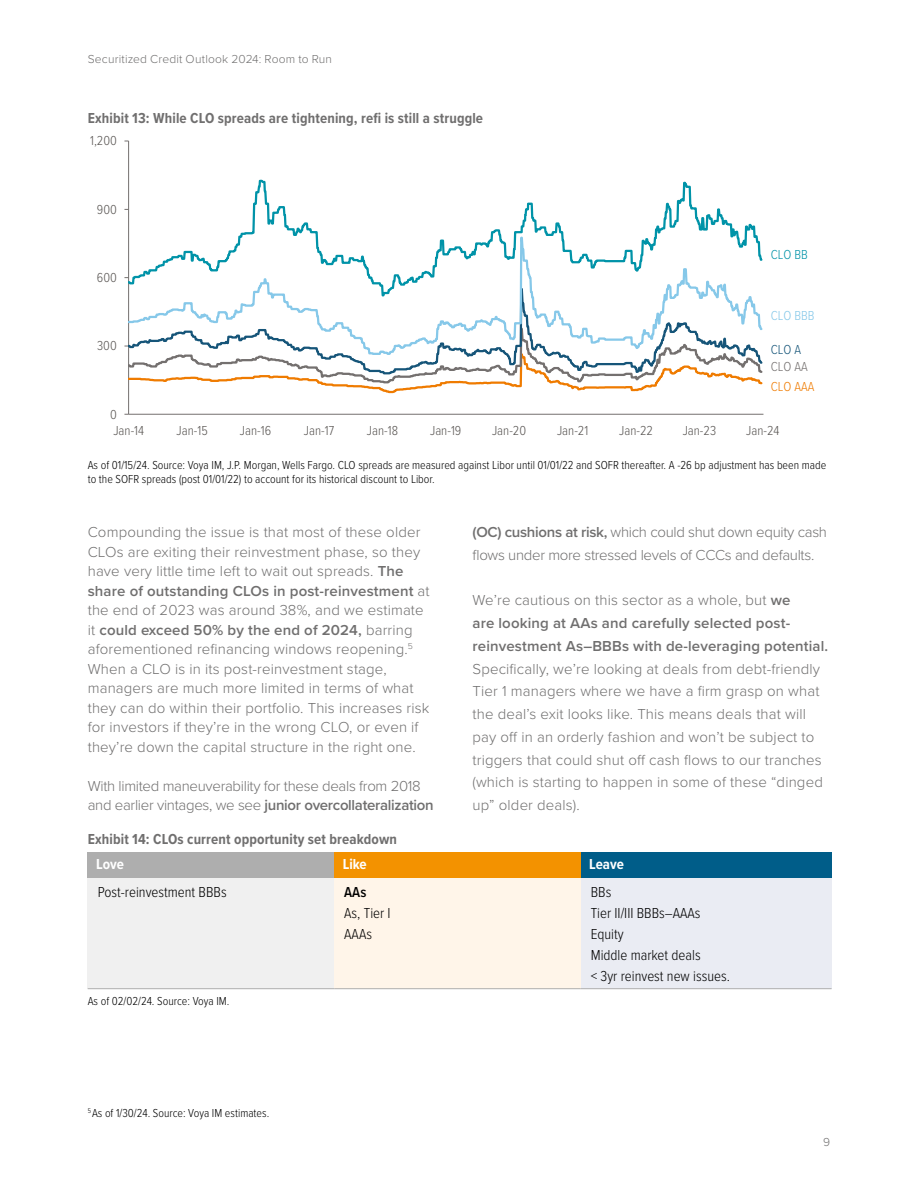
<style>
.page{position:relative;width:918px;height:1188px;background:#fff}
.page>*{position:absolute;margin:0;border:0;box-sizing:border-box;transform-origin:0 0}
.t1{font:300 15px/19.5px "Proxima Nova";letter-spacing:.01em;color:#706f6f}
.t2{font:300 15px/19.5px "Proxima Nova";letter-spacing:-.02em;color:#706f6f}
.t3{font:600 15px/22.8px "Proxima Nova";letter-spacing:.01em;color:#706f6f}
.t4{font:700 15px "Proxima Nova Cond";letter-spacing:.01em;color:#706f6f}
.t5{font:300 15px/21px "Proxima Nova Cond";color:#000}
.t6{font:700 15px "Proxima Nova Cond";color:#fff}
.t7{font:600 15px "Proxima Nova Cond";color:#000}
.t8{font:300 13.5px "Proxima Nova Cond";color:#595553}
.t9{font:300 13.5px "Proxima Nova Cond";color:#ef7b00}
.t10{font:300 13.5px "Proxima Nova Cond";letter-spacing:-.005em;color:#86c8e9}
.t11{font:300 13.5px "Proxima Nova Cond";color:#74706f}
.t12{font:300 13.5px "Proxima Nova Cond";color:#0093a8}
.t13{font:300 13.5px "Proxima Nova Cond";color:#165579}
.t14{font:300 12px/14.7px "Proxima Nova Cond";color:#000}
.t15{font:300 12px "Proxima Nova";letter-spacing:.015em;color:#706f6f}
.s1{font-weight:600}
.s2{font-weight:300}
</style>
<div class="page">
<hr style="left:128px;top:141px;width:1px;height:273px;background:#74706f">
<hr style="left:129px;top:414px;width:634px;height:1px;background:#74706f">
<svg style="left:124px;top:327px;width:639px;height:67px"></svg>
<svg style="left:129px;top:356px;width:634px;height:20px"></svg>
<svg style="left:129px;top:298px;width:634px;height:58px"></svg>
<svg style="left:129px;top:179px;width:634px;height:119px"></svg>
<div style="left:88px;top:853px;width:246px;height:25px;background:#aeaeae"></div>
<div style="left:334px;top:853px;width:247px;height:25px;background:#f39200"></div>
<div style="left:581px;top:853px;width:251px;height:25px;background:#005d89"></div>
<div style="left:88px;top:878px;width:246px;height:111px;background:#f0f0f0"></div>
<div style="left:334px;top:878px;width:247px;height:111px;background:#fff5e9"></div>
<div style="left:581px;top:878px;width:251px;height:111px;background:#eaecf3"></div>
<hr style="left:88px;top:988px;width:246px;height:1px;background:#aeaeae">
<hr style="left:334px;top:988px;width:247px;height:1px;background:#aeaeae">
<hr style="left:581px;top:988px;width:251px;height:1px;background:#aeaeae">
<p class="t15" style="left:88px;top:50px;width:246px">Securitized Credit Outlook 2024: Room to Run</p>
<p class="t4" style="left:88px;top:107px;width:397px">Exhibit 13: While CLO spreads are tightening, refi is still a struggle</p>
<p class="t8" style="left:90px;top:131px;width:28px">1,200</p>
<p class="t8" style="left:97px;top:199px;width:22px">900</p>
<p class="t8" style="left:97px;top:268px;width:22px">600</p>
<p class="t8" style="left:97px;top:336px;width:21px">300</p>
<p class="t8" style="left:110px;top:404px;width:8px">0</p>
<p class="t12" style="left:771px;top:245px;width:38px">CLO BB</p>
<p class="t10" style="left:771px;top:305px;width:45px">CLO BBB</p>
<p class="t13" style="left:771px;top:339px;width:32px">CLO A</p>
<p class="t11" style="left:771px;top:356px;width:38px">CLO AA</p>
<p class="t9" style="left:771px;top:377px;width:45px">CLO AAA</p>
<p class="t8" style="left:113px;top:421px;width:32px">Jan-14</p>
<p class="t8" style="left:177px;top:421px;width:33px">Jan-15</p>
<p class="t8" style="left:240px;top:421px;width:33px">Jan-16</p>
<p class="t8" style="left:304px;top:421px;width:32px">Jan-17</p>
<p class="t8" style="left:367px;top:421px;width:33px">Jan-18</p>
<p class="t8" style="left:430px;top:421px;width:33px">Jan-19</p>
<p class="t8" style="left:492px;top:421px;width:36px">Jan-20</p>
<p class="t8" style="left:557px;top:421px;width:33px">Jan-21</p>
<p class="t8" style="left:619px;top:421px;width:35px">Jan-22</p>
<p class="t8" style="left:683px;top:421px;width:35px">Jan-23</p>
<p class="t8" style="left:746px;top:421px;width:35px">Jan-24</p>
<p class="t14" style="left:88px;top:457px;width:740px">As of 01/15/24. Source: Voya IM, J.P. Morgan, Wells Fargo. CLO spreads are measured against Libor until 01/01/22 and SOFR thereafter. A -26 bp adjustment has been made to the SOFR spreads (post 01/01/22) to account for its historical discount to Libor.</p>
<p class="t1" style="left:88px;top:521px;width:344px">Compounding the issue is that most of these older CLOs are exiting their reinvestment phase, so they have very little time left to wait out spreads. <span class="s1">The share of outstanding CLOs in post-reinvestment</span> at the end of 2023 was around 38%, and we estimate it <span class="s1">could exceed 50% by the end of 2024,</span> barring aforementioned refinancing windows reopening.<sup>5<br></sup>When a CLO is in its post-reinvestment stage, managers are much more limited in terms of what they can do within their portfolio. This increases risk for investors if they’re in the wrong CLO, or even if they’re down the capital structure in the right one.</p>
<p class="t2" style="left:88px;top:775px;width:347px">With limited maneuverability for these deals from 2018 and earlier vintages, we see <span class="s1">junior overcollateralization</span></p>
<p class="t2" style="left:472px;top:520px;width:356px;line-height:22.8px"><span class="s1">(OC) cushions at risk,</span> which could shut down equity cash flows under more stressed levels of CCCs and defaults.</p>
<p class="t3" style="left:472px;top:588px;width:357px"><span class="s2">We’re cautious on this sector as a whole, but</span> we<br>are looking at AAs and carefully selected post&shy;reinvestment As–BBBs with de-leveraging potential.</p>
<p class="t1" style="left:472px;top:656px;width:352px;line-height:22.8px">Specifically, we’re looking at deals from debt-friendly Tier 1 managers where we have a firm grasp on what the deal’s exit looks like. This means deals that will pay off in an orderly fashion and won’t be subject to triggers that could shut off cash flows to our tranches (which is starting to happen in some of these “dinged up” older deals).</p>
<p class="t4" style="left:88px;top:828px;width:311px">Exhibit 14: CLOs current opportunity set breakdown</p>
<p class="t6" style="left:96px;top:853px;width:29px">Love</p>
<p class="t6" style="left:343px;top:853px;width:26px">Like</p>
<p class="t6" style="left:589px;top:853px;width:36px">Leave</p>
<p class="t5" style="left:98px;top:880px;width:130px">Post-reinvestment BBBs</p>
<p class="t7" style="left:344px;top:881px;width:24px">AAs</p>
<p class="t5" style="left:344px;top:901px;width:48px">As, Tier I<br>AAAs</p>
<p class="t5" style="left:591px;top:880px;width:141px">BBs<br>Tier II/III BBBs–AAAs<br>Equity<br>Middle market deals<br>&lt; 3yr reinvest new issues.</p>
<p class="t14" style="left:88px;top:993px;width:143px">As of 02/02/24. Source: Voya IM.</p>
<p class="t14" style="left:88px;top:1105px;width:183px"><sup>5</sup>As of 1/30/24. Source: Voya IM estimates.</p>
<p class="t15" style="left:823px;top:1133px;width:9px">9</p>
</div>
